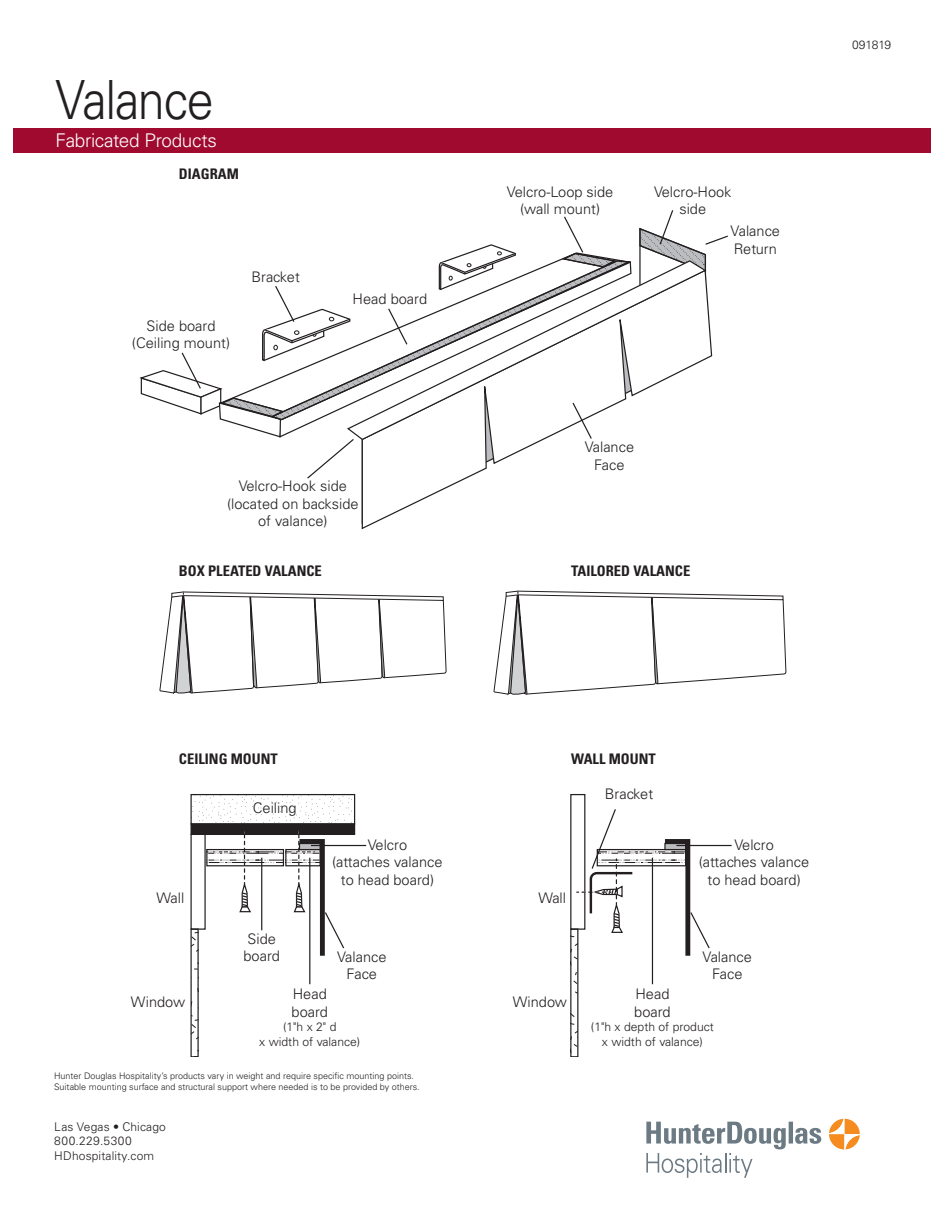
<style>
.page{position:relative;width:945px;height:1215px;background:#fff}
.page>*{position:absolute;margin:0;border:0;box-sizing:border-box;transform-origin:0 0}
.t1{font:300 54px "Univers LT Std";letter-spacing:-.025em;color:#231f20;scale:.9 1}
.t2{font:300 18.9px "Univers LT Std";letter-spacing:-.015em;color:#fff}
.t3{font:300 14.55px/17.5px "Univers LT Std";color:#231f20;text-align:center}
.t4{font:700 condensed 14.55px "Univers LT Std";color:#231f20}
.t5{font:300 12.15px/14.5px "Univers LT Std";color:#231f20;text-align:center}
.t6{font:300 12px/14.4px "Univers LT Std";letter-spacing:.01em;color:#231f20}
.t7{font:300 9px/10.8px "Univers LT Std";color:#231f20}
</style>
<div class="page">
<svg style="left:361px;top:349px;width:352px;height:181px"></svg>
<svg style="left:355px;top:259px;width:353px;height:182px"></svg>
<svg style="left:562px;top:216px;width:56px;height:52px"></svg>
<svg style="left:387px;top:307px;width:22px;height:39px"></svg>
<svg style="left:571px;top:401px;width:22px;height:39px"></svg>
<svg style="left:639px;top:210px;width:89px;height:139px"></svg>
<div style="left:191px;top:824px;width:164px;height:10px;background:#231f20"></div>
<div style="left:191px;top:823px;width:164px;height:12px;border:1px solid #231f20"></div>
<svg style="left:193px;top:796px;width:159px;height:27px"></svg>
<div style="left:191px;top:794px;width:164px;height:31px;border:1px solid #231f20"></div>
<svg style="left:193px;top:932px;width:4px;height:108px"></svg>
<svg style="left:287px;top:851px;width:6px;height:12px"></svg>
<div style="left:285px;top:849px;width:36px;height:17px;border:1px solid #231f20"></div>
<hr style="left:311px;top:845px;width:55px;height:1px;background:#231f20">
<hr style="left:309px;top:858px;width:1px;height:126px;background:#231f20">
<hr style="left:652px;top:858px;width:1px;height:126px;background:#231f20">
<hr style="left:261px;top:858px;width:1px;height:72px;background:#231f20">
<svg style="left:293px;top:830px;width:52px;height:131px"></svg>
<svg style="left:239px;top:831px;width:13px;height:82px"></svg>
<svg style="left:635px;top:851px;width:25px;height:13px"></svg>
<div style="left:597px;top:849px;width:89px;height:17px;border:1px solid #231f20"></div>
<svg style="left:660px;top:839px;width:51px;height:117px"></svg>
<svg style="left:666px;top:845px;width:18px;height:3px"></svg>
<div style="left:664px;top:843px;width:22px;height:7px;border:1px solid #231f20"></div>
<hr style="left:676px;top:845px;width:56px;height:1px;background:#231f20">
<div style="left:570px;top:794px;width:15px;height:136px;border:1px solid #231f20"></div>
<svg style="left:572px;top:936px;width:4px;height:111px"></svg>
<div style="left:570px;top:929px;width:8px;height:128px;border:1px solid #231f20"></div>
<svg style="left:160px;top:592px;width:286px;height:102px"></svg>
<svg style="left:494px;top:591px;width:292px;height:105px"></svg>
<svg style="left:438px;top:244px;width:79px;height:47px"></svg>
<svg style="left:140px;top:286px;width:215px;height:193px"></svg>
<svg style="left:577px;top:808px;width:58px;height:126px"></svg>
<svg style="left:208px;top:851px;width:74px;height:13px"></svg>
<div style="left:206px;top:849px;width:78px;height:17px;border:1px solid #231f20"></div>
<div style="left:14px;top:129px;width:918px;height:24px;background:#a00a2f"></div>
<svg style="left:829px;top:1119px;width:31px;height:30px"></svg>
<svg style="left:646px;top:1122px;width:175px;height:56px"></svg>
<h1 class="t1" style="left:56px;top:67px;width:178px">Valance</h1>
<p class="t2" style="left:56px;top:129px;width:163px">Fabricated Products</p>
<p class="t4" style="left:179px;top:165px;width:61px">DIAGRAM</p>
<p class="t3" style="left:132px;top:317px;width:100px">Side board (Ceiling mount)</p>
<p class="t3" style="left:251px;top:268px;width:50px">Bracket</p>
<p class="t3" style="left:353px;top:290px;width:76px">Head board</p>
<p class="t3" style="left:227px;top:477px;width:133px">Velcro-Hook side (located on backside of valance)</p>
<p class="t3" style="left:507px;top:183px;width:108px">Velcro-Loop side (wall mount)</p>
<p class="t3" style="left:654px;top:183px;width:79px">Velcro-Hook side</p>
<p class="t3" style="left:731px;top:222px;width:51px;text-align:left">Valance<br>Return</p>
<p class="t3" style="left:585px;top:438px;width:51px">Valance<br>Face</p>
<p class="t4" style="left:179px;top:562px;width:144px">BOX PLEATED VALANCE</p>
<p class="t4" style="left:571px;top:562px;width:121px">TAILORED VALANCE</p>
<p class="t6" style="left:852px;top:38px;width:41px">091819</p>
<p class="t4" style="left:179px;top:750px;width:100px">CEILING MOUNT</p>
<p class="t3" style="left:157px;top:890px;width:29px">Wall</p>
<p class="t3" style="left:131px;top:993px;width:56px">Window</p>
<p class="t3" style="left:253px;top:799px;width:45px">Ceiling</p>
<p class="t3" style="left:244px;top:930px;width:38px;text-align:left">Side board</p>
<p class="t3" style="left:332px;top:836px;width:112px">Velcro<br>(attaches valance to head board)</p>
<p class="t3" style="left:337px;top:948px;width:51px">Valance<br>Face</p>
<p class="t3" style="left:292px;top:985px;width:38px;text-align:left">Head board</p>
<p class="t5" style="left:259px;top:1020px;width:103px">(1"h x 2" d<br>x width of valance)</p>
<p class="t7" style="left:54px;top:1070px;width:367px">Hunter Douglas Hospitality’s products vary in weight and require specific mounting points.<br>Suitable mounting surface and structural support where needed is to be provided by others.</p>
<p class="t6" style="left:54px;top:1120px;width:113px">Las Vegas • Chicago<br>800.229.5300<br>HDhospitality.com</p>
<p class="t4" style="left:571px;top:750px;width:86px">WALL MOUNT</p>
<p class="t3" style="left:538px;top:890px;width:29px">Wall</p>
<p class="t3" style="left:513px;top:993px;width:56px">Window</p>
<p class="t3" style="left:605px;top:785px;width:50px">Bracket</p>
<p class="t3" style="left:699px;top:836px;width:112px">Velcro<br>(attaches valance to head board)</p>
<p class="t3" style="left:703px;top:948px;width:51px">Valance<br>Face</p>
<p class="t3" style="left:634px;top:985px;width:38px;text-align:left">Head board</p>
<p class="t5" style="left:591px;top:1020px;width:124px">(1"h x depth of product x width of valance)</p>
</div>
